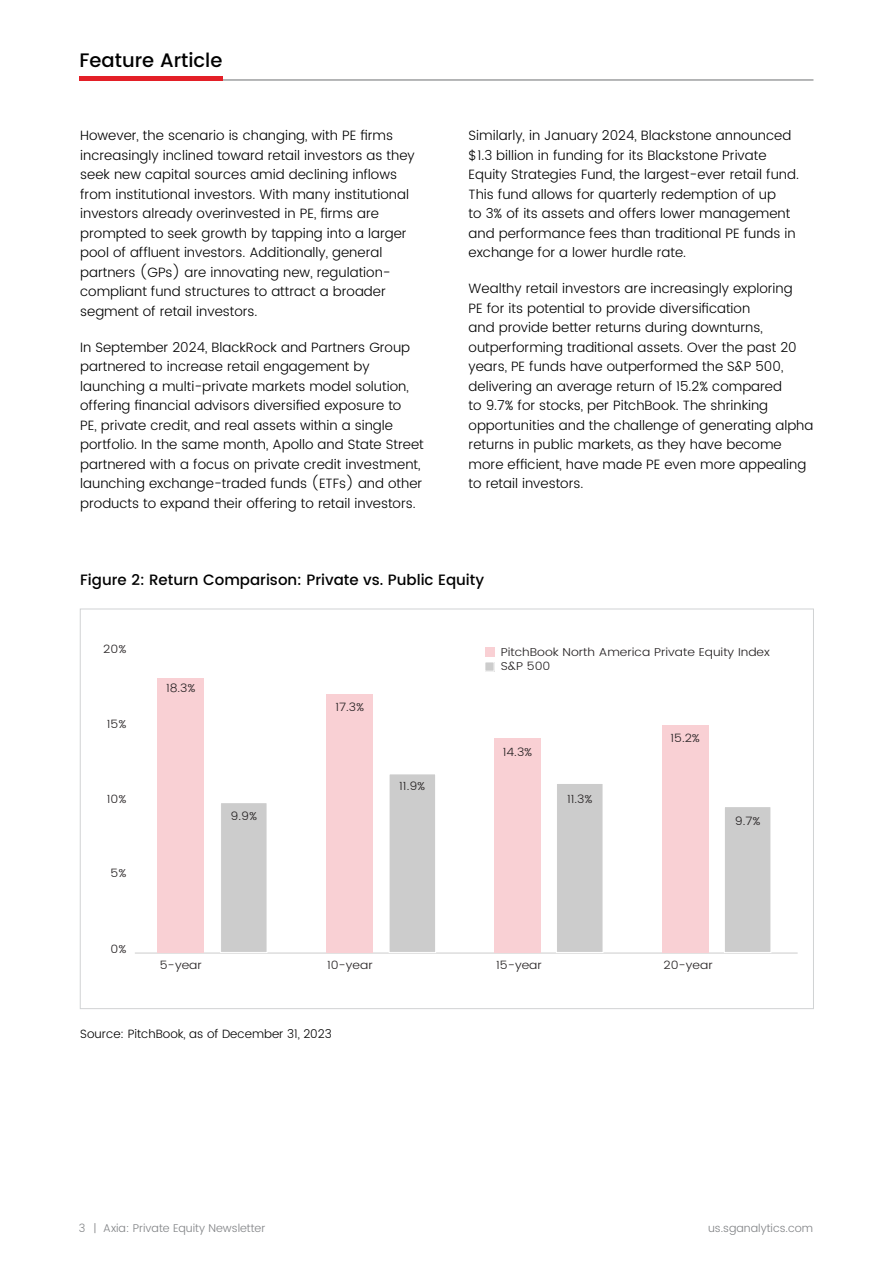
<style>
.page{position:relative;width:893px;height:1263px;background:#fff}
.page>*{position:absolute;margin:0;border:0;box-sizing:border-box;transform-origin:0 0}
.t1{font:500 19.5px "Poppins";color:#000}
.t2{font:500 15px "Poppins";color:#000}
.t3{font:300 13.5px/19.5px "Poppins";color:#000}
.t4{font:300 12px "Poppins";color:#000}
.t5{font:300 11.4px/14px "Poppins";color:#231f20;scale:1.09 1}
.t6{font:300 11.25px "Poppins";color:#808285}
</style>
<div class="page">
<hr style="left:80px;top:80px;width:733px;height:1px;background:#6d6e71">
<hr style="left:80px;top:76px;width:143px;height:4px;background:#e31f27">
<hr style="left:135px;top:953px;width:663px;height:1px;background:#ccc">
<div style="left:485px;top:648px;width:9px;height:9px;background:#f9d0d4"></div>
<div style="left:485px;top:662px;width:9px;height:9px;background:#ccc"></div>
<div style="left:485px;top:662px;width:9px;height:9px;border:1px solid #fff"></div>
<div style="left:158px;top:678px;width:46px;height:274px;background:#f9d0d4"></div>
<div style="left:221px;top:803px;width:46px;height:149px;background:#ccc"></div>
<div style="left:220px;top:802px;width:47px;height:151px;border:1px solid #fff"></div>
<div style="left:389px;top:774px;width:47px;height:178px;background:#ccc"></div>
<div style="left:389px;top:774px;width:47px;height:179px;border:1px solid #fff"></div>
<div style="left:556px;top:783px;width:47px;height:169px;background:#ccc"></div>
<div style="left:556px;top:783px;width:47px;height:170px;border:1px solid #fff"></div>
<div style="left:724px;top:807px;width:47px;height:145px;background:#ccc"></div>
<div style="left:724px;top:806px;width:47px;height:147px;border:1px solid #fff"></div>
<div style="left:327px;top:694px;width:46px;height:258px;background:#f9d0d4"></div>
<div style="left:494px;top:738px;width:47px;height:214px;background:#f9d0d4"></div>
<div style="left:662px;top:725px;width:46px;height:227px;background:#f9d0d4"></div>
<h1 class="t1" style="left:80px;top:46px;width:144px">Feature Article</h1>
<p class="t3" style="left:80px;top:126px;width:336px">However, the scenario is changing, with PE firms increasingly inclined toward retail investors as they seek new capital sources amid declining inflows from institutional investors. With many institutional investors already overinvested in PE, firms are prompted to seek growth by tapping into a larger pool of affluent investors. Additionally, general partners (GPs) are innovating new, regulation&shy;compliant fund structures to attract a broader segment of retail investors.</p>
<p class="t3" style="left:80px;top:338px;width:345px">In September 2024, BlackRock and Partners Group partnered to increase retail engagement by launching a multi-private markets model solution, offering financial advisors diversified exposure to<br>PE, private credit, and real assets within a single portfolio. In the same month, Apollo and State Street partnered with a focus on private credit investment, launching exchange-traded funds (ETFs) and other products to expand their offering to retail investors.</p>
<p class="t3" style="left:469px;top:126px;width:332px">Similarly, in January 2024, Blackstone announced $1.3 billion in funding for its Blackstone Private Equity Strategies Fund, the largest-ever retail fund.<br>This fund allows for quarterly redemption of up<br>to 3% of its assets and offers lower management and performance fees than traditional PE funds in exchange for a lower hurdle rate.</p>
<p class="t3" style="left:469px;top:279px;width:346px">Wealthy retail investors are increasingly exploring<br>PE for its potential to provide diversification<br>and provide better returns during downturns, outperforming traditional assets. Over the past 20 years, PE funds have outperformed the S&amp;P 500, delivering an average return of 15.2% compared<br>to 9.7% for stocks, per PitchBook. The shrinking opportunities and the challenge of generating alpha returns in public markets, as they have become more efficient, have made PE even more appealing to retail investors.</p>
<p class="t2" style="left:80px;top:569px;width:405px">Figure 2: Return Comparison: Private vs. Public Equity</p>
<p class="t5" style="left:103px;top:642px;width:23px">20%</p>
<p class="t5" style="left:501px;top:646px;width:248px">PitchBook North America Private Equity Index<br>S&amp;P 500</p>
<p class="t5" style="left:107px;top:717px;width:20px">15%</p>
<p class="t5" style="left:107px;top:792px;width:20px">10%</p>
<p class="t5" style="left:111px;top:866px;width:16px">5%</p>
<p class="t5" style="left:166px;top:682px;width:29px">18.3%</p>
<p class="t5" style="left:230px;top:809px;width:26px">9.9%</p>
<p class="t5" style="left:336px;top:700px;width:28px">17.3%</p>
<p class="t5" style="left:399px;top:779px;width:25px">11.9%</p>
<p class="t5" style="left:503px;top:745px;width:29px">14.3%</p>
<p class="t5" style="left:567px;top:792px;width:25px">11.3%</p>
<p class="t5" style="left:670px;top:731px;width:29px">15.2%</p>
<p class="t5" style="left:735px;top:815px;width:25px">9.7%</p>
<p class="t5" style="left:111px;top:942px;width:16px">0%</p>
<p class="t5" style="left:160px;top:959px;width:40px">5-year</p>
<p class="t5" style="left:327px;top:959px;width:44px">10-year</p>
<p class="t5" style="left:496px;top:959px;width:43px">15-year</p>
<p class="t5" style="left:663px;top:959px;width:47px">20-year</p>
<p class="t4" style="left:80px;top:1025px;width:253px">Source: PitchBook, as of December 31, 2023</p>
<p class="t6" style="left:79px;top:1220px;width:188px">3 | Axia: Private Equity Newsletter</p>
<p class="t6" style="left:708px;top:1220px;width:107px">us.sganalytics.com</p>
</div>
